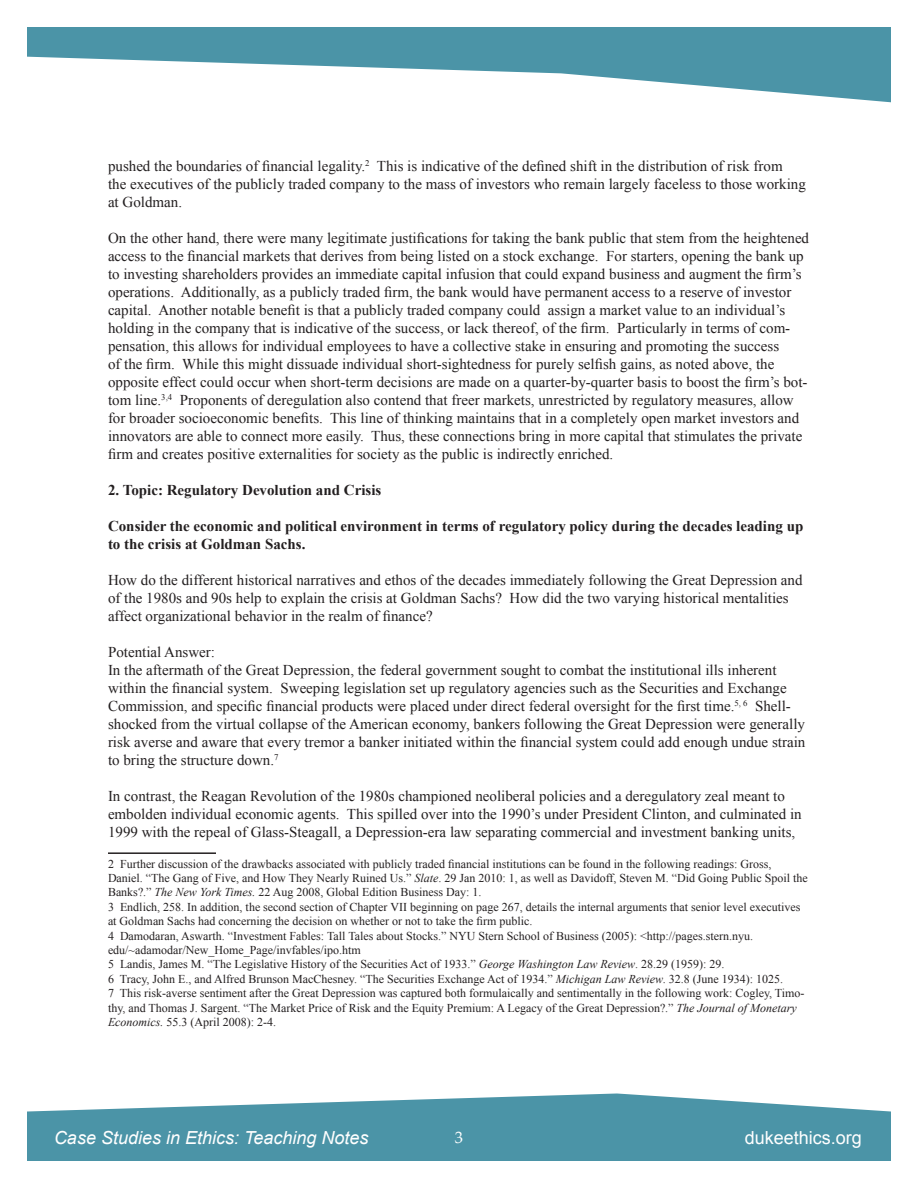
<style>
.page{position:relative;width:918px;height:1188px;background:#fff}
.page>*{position:absolute;margin:0;border:0;box-sizing:border-box;transform-origin:0 0}
.t1{font:italic 18px "Arial";color:#fff}
.t2{font:18px "Arial";color:#fff}
.t3{font:16.5px "Palatino Linotype";color:#fff}
.t4{font:15px/18px "Times New Roman";color:#231f20}
.t5{font:700 15px/18px "Times New Roman";color:#231f20}
.t6{font:12px/14.4px "Times New Roman";color:#231f20}
.s1{font-style:italic}
</style>
<div class="page">
<svg style="left:27px;top:27px;width:864px;height:75px;fill:#4b94a7"></svg>
<svg style="left:27px;top:1093px;width:864px;height:68px;background:#64a2b3"></svg>
<hr style="left:108px;top:852px;width:108px;height:2px;background:#231f20">
<p class="t4" style="left:108px;top:157px;width:699px">pushed the boundaries of financial legality.<sup>2</sup> This is indicative of the defined shift in the distribution of risk from<br>the executives of the publicly traded company to the mass of investors who remain largely faceless to those working at Goldman.</p>
<p class="t4" style="left:108px;top:229px;width:703px">On the other hand, there were many legitimate justifications for taking the bank public that stem from the heightened access to the financial markets that derives from being listed on a stock exchange. For starters, opening the bank up to investing shareholders provides an immediate capital infusion that could expand business and augment the firm’s operations. Additionally, as a publicly traded firm, the bank would have permanent access to a reserve of investor capital. Another notable benefit is that a publicly traded company could assign a market value to an individual’s holding in the company that is indicative of the success, or lack thereof, of the firm. Particularly in terms of com&shy;pensation, this allows for individual employees to have a collective stake in ensuring and promoting the success<br>of the firm. While this might dissuade individual short-sightedness for purely selfish gains, as noted above, the opposite effect could occur when short-term decisions are made on a quarter-by-quarter basis to boost the firm’s bot&shy;tom line.<sup>3,4</sup> Proponents of deregulation also contend that freer markets, unrestricted by regulatory measures, allow for broader socioeconomic benefits. This line of thinking maintains that in a completely open market investors and innovators are able to connect more easily. Thus, these connections bring in more capital that stimulates the private firm and creates positive externalities for society as the public is indirectly enriched.</p>
<p class="t5" style="left:108px;top:481px;width:275px">2. Topic: Regulatory Devolution and Crisis</p>
<p class="t5" style="left:108px;top:517px;width:697px">Consider the economic and political environment in terms of regulatory policy during the decades leading up to the crisis at Goldman Sachs.</p>
<p class="t4" style="left:108px;top:571px;width:696px">How do the different historical narratives and ethos of the decades immediately following the Great Depression and of the 1980s and 90s help to explain the crisis at Goldman Sachs? How did the two varying historical mentalities affect organizational behavior in the realm of finance?</p>
<p class="t4" style="left:108px;top:643px;width:109px">Potential Answer:</p>
<p class="t4" style="left:108px;top:661px;width:699px">In the aftermath of the Great Depression, the federal government sought to combat the institutional ills inherent within the financial system. Sweeping legislation set up regulatory agencies such as the Securities and Exchange Commission, and specific financial products were placed under direct federal oversight for the first time.<sup>5,</sup> <sup>6</sup> Shell&shy;shocked from the virtual collapse of the American economy, bankers following the Great Depression were generally risk averse and aware that every tremor a banker initiated within the financial system could add enough undue strain to bring the structure down.<sup>7</sup></p>
<p class="t4" style="left:108px;top:787px;width:695px">In contrast, the Reagan Revolution of the 1980s championed neoliberal policies and a deregulatory zeal meant to embolden individual economic agents. This spilled over into the 1990’s under President Clinton, and culminated in<br>1999 with the repeal of Glass-Steagall, a Depression-era law separating commercial and investment banking units,</p>
<p class="t6" style="left:108px;top:856px;width:701px">2 Further discussion of the drawbacks associated with publicly traded financial institutions can be found in the following readings: Gross,<br>Daniel. “The Gang of Five, and How They Nearly Ruined Us.” <span class="s1">Slate</span>. 29 Jan 2010: 1, as well as Davidoff, Steven M. “Did Going Public Spoil the<br>Banks?.” <span class="s1">The New York Times.</span> 22 Aug 2008, Global Edition Business Day: 1.</p>
<p class="t6" style="left:108px;top:899px;width:694px">3 Endlich, 258. In addition, the second section of Chapter VII beginning on page 267, details the internal arguments that senior level executives at Goldman Sachs had concerning the decision on whether or not to take the firm public.</p>
<p class="t6" style="left:108px;top:928px;width:647px">4 Damodaran, Aswarth. “Investment Fables: Tall Tales about Stocks.” NYU Stern School of Business (2005): &lt;http://pages.stern.nyu. edu/~adamodar/New_Home_Page/invfables/ipo.htm</p>
<p class="t6" style="left:108px;top:957px;width:618px">5 Landis, James M. “The Legislative History of the Securities Act of 1933.” <span class="s1">George Washington Law Review</span>. 28.29 (1959): 29.</p>
<p class="t6" style="left:108px;top:971px;width:677px">6 Tracy, John E., and Alfred Brunson MacChesney. “The Securities Exchange Act of 1934.” <span class="s1">Michigan Law Review</span>. 32.8 (June 1934): 1025.</p>
<p class="t6" style="left:108px;top:986px;width:698px">7 This risk-averse sentiment after the Great Depression was captured both formulaically and sentimentally in the following work: Cogley, Timo&shy;thy, and Thomas J. Sargent. “The Market Price of Risk and the Equity Premium: A Legacy of the Great Depression?.” <span class="s1">The Journal of Monetary<br>Economics.</span> 55.3 (April 2008): 2-4.</p>
<p class="t1" style="left:54px;top:1126px;width:316px">Case Studies in Ethics: Teaching Notes</p>
<p class="t3" style="left:455px;top:1126px;width:10px">3</p>
<p class="t2" style="left:745px;top:1126px;width:119px">dukeethics.org</p>
</div>
